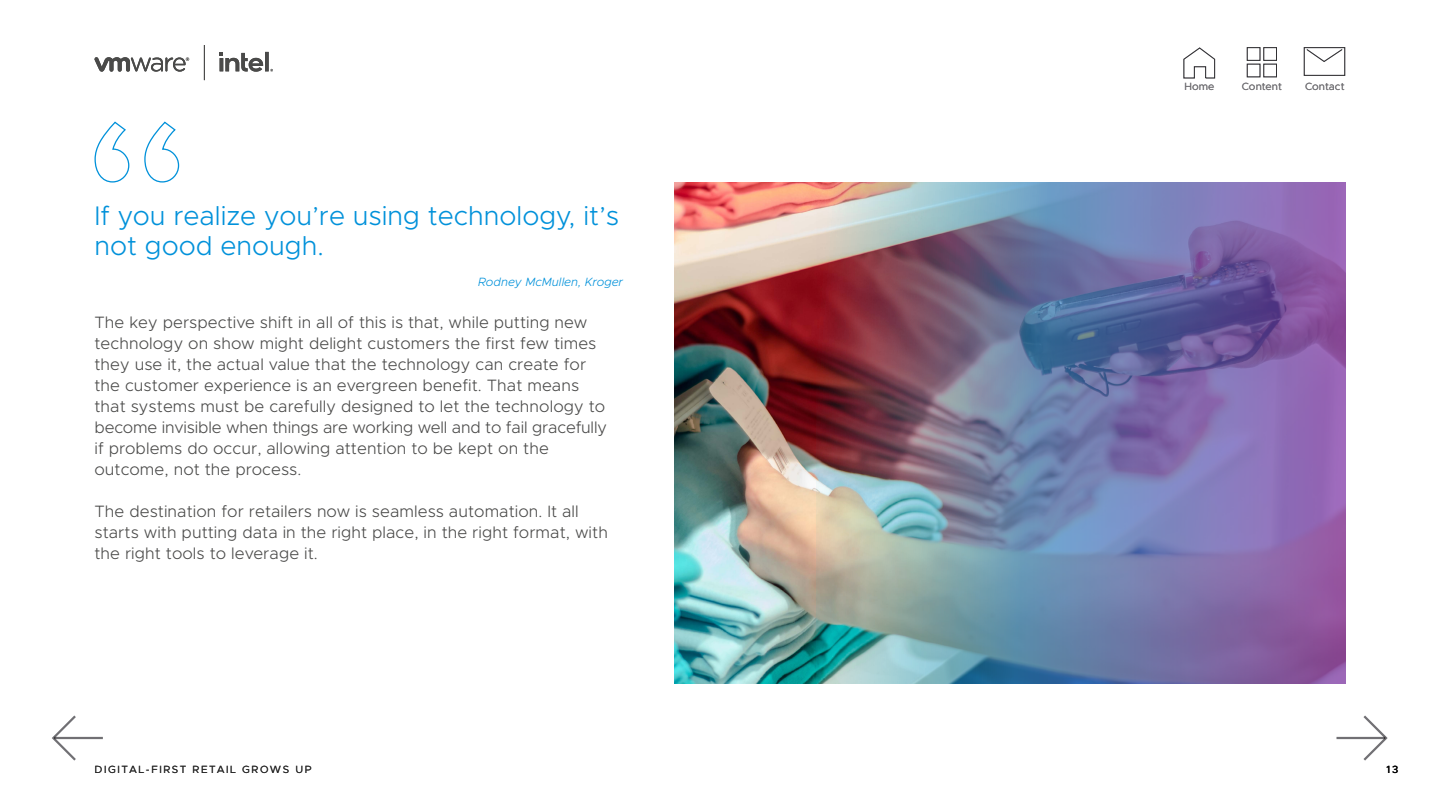
<style>
.page{position:relative;width:1440px;height:810px;background:#fff}
.page>*{position:absolute;margin:0;border:0;box-sizing:border-box;transform-origin:0 0}
.t1{font:300 27px/30px "Metropolis";color:#0091da}
.t2{font:300 16.5px/21px "Metropolis";letter-spacing:.005em;color:#4a4a49}
.t3{font:italic 300 12px "Metropolis";letter-spacing:.005em;color:#0091da}
.t4{font:10.5px "Metropolis";letter-spacing:.15em;color:#262626}
.t5{font:10.5px "Metropolis";color:#717074}
.t6{font:500 10.5px "Metropolis";color:#000}
</style>
<div class="page">
<img style="left:675px;top:183px;width:142px;height:501px">
<svg style="left:1183px;top:47px;width:32px;height:32px"></svg>
<div style="left:1247px;top:47px;width:13px;height:14px;border:1px solid #717074"></div>
<div style="left:1263px;top:47px;width:14px;height:14px;border:1px solid #717074"></div>
<div style="left:1247px;top:64px;width:13px;height:13px;border:1px solid #717074"></div>
<div style="left:1263px;top:64px;width:14px;height:13px;border:1px solid #717074"></div>
<div style="left:1304px;top:47px;width:41px;height:29px;border:1px solid #717074"></div>
<svg style="left:1306px;top:48px;width:37px;height:14px"></svg>
<svg style="left:1361px;top:715px;width:27px;height:46px"></svg>
<hr style="left:1336px;top:737px;width:49px;height:2px;background:#717074">
<svg style="left:52px;top:715px;width:26px;height:46px"></svg>
<hr style="left:54px;top:737px;width:49px;height:2px;background:#717074">
<svg style="left:220px;top:52px;width:53px;height:20px"></svg>
<hr style="left:204px;top:45px;width:1px;height:35px;background:#4a4a49">
<svg style="left:94px;top:57px;width:95px;height:15px"></svg>
<img style="left:817px;top:183px;width:528px;height:501px">
<svg style="left:94px;top:121px;width:86px;height:62px"></svg>
<h1 class="t1" style="left:94px;top:201px;width:526px">If you realize you’re using technology, it’s not good enough.</h1>
<p class="t3" style="left:478px;top:274px;width:146px">Rodney McMullen, Kroger</p>
<p class="t2" style="left:94px;top:312px;width:514px">The key perspective shift in all of this is that, while putting new technology on show might delight customers the first few times they use it, the actual value that the technology can create for the customer experience is an evergreen benefit. That means that systems must be carefully designed to let the technology to become invisible when things are working well and to fail gracefully if problems do occur, allowing attention to be kept on the outcome, not the process.</p>
<p class="t2" style="left:94px;top:501px;width:515px">The destination for retailers now is seamless automation. It all starts with putting data in the right place, in the right format, with the right tools to leverage it.</p>
<p class="t4" style="left:95px;top:763px;width:219px">DIGITAL-FIRST RETAIL GROWS UP</p>
<p class="t5" style="left:1184px;top:80px;width:31px">Home</p>
<p class="t5" style="left:1242px;top:80px;width:42px">Content</p>
<p class="t5" style="left:1305px;top:80px;width:41px">Contact</p>
<p class="t6" style="left:1387px;top:763px;width:13px">13</p>
</div>
